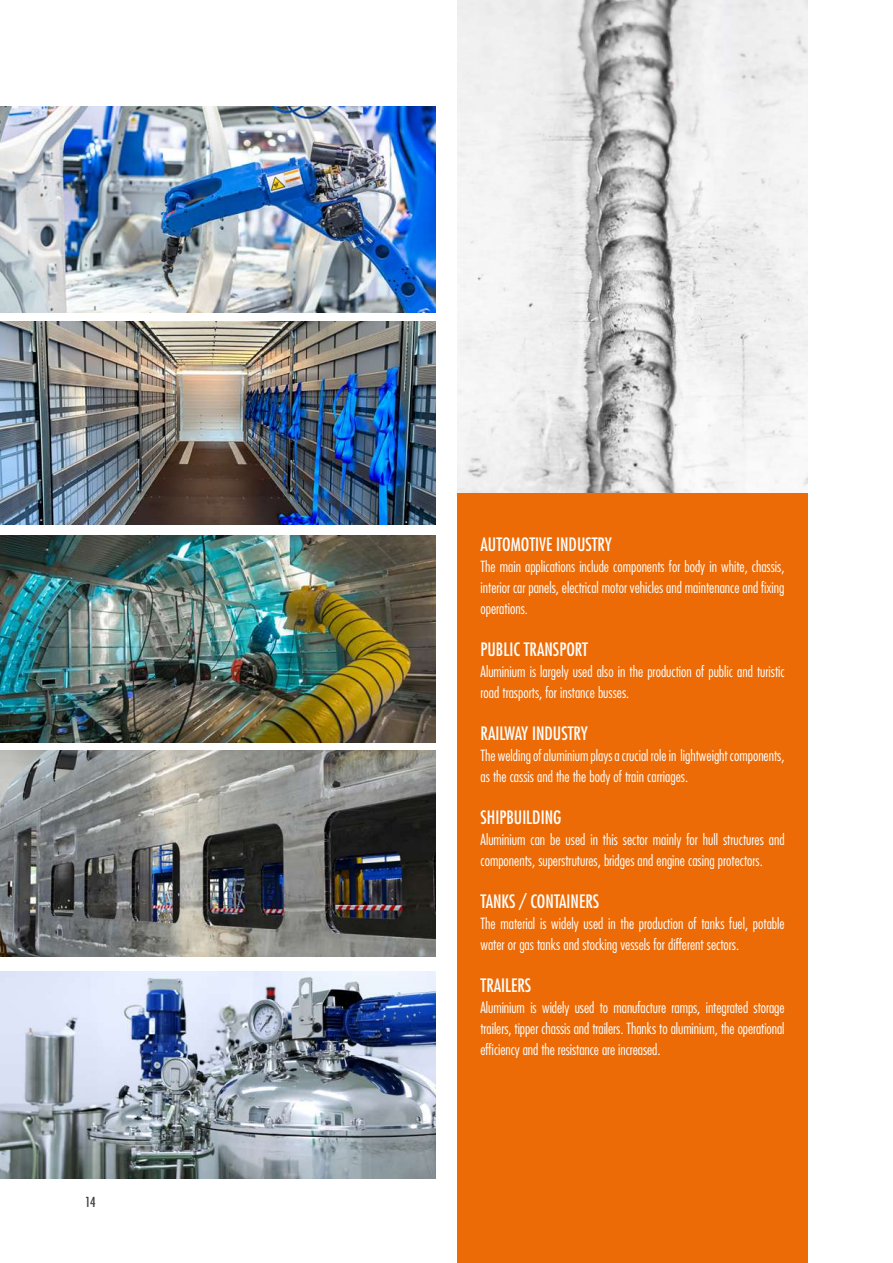
<style>
.page{position:relative;width:893px;height:1263px;background:#fff}
.page>*{position:absolute;margin:0;border:0;box-sizing:border-box;transform-origin:0 0}
.t1{font:condensed 18px "Futura Std";color:#fff}
.t2{font:300 condensed 15px/21px "Futura Std";color:#fff}
.t3{font:condensed 13.5px "Futura Std";color:#3d3c3b}
</style>
<div class="page">
<img style="left:0;top:536px;width:436px;height:206px">
<img style="left:0;top:106px;width:436px;height:207px">
<img style="left:0;top:750px;width:436px;height:207px">
<img style="left:457px;top:0;width:351px;height:493px">
<img style="left:0;top:321px;width:436px;height:204px">
<div style="left:457px;top:493px;width:351px;height:770px;background:#ed6b06"></div>
<img style="left:0;top:972px;width:436px;height:206px">
<p class="t3" style="left:85px;top:1194px;width:12px">14</p>
<p class="t1" style="left:480px;top:533px;width:133px">AUTOMOTIVE INDUSTRY</p>
<p class="t2" style="left:480px;top:555px;width:306px;text-align:justify">The main applications include components for body in white, chassis, interior car panels, electrical motor vehicles and maintenance and fixing operations.</p>
<p class="t1" style="left:480px;top:638px;width:109px">PUBLIC TRANSPORT</p>
<p class="t2" style="left:480px;top:660px;width:306px">Aluminium is largely used also in the production of public and turistic road trasports, for instance busses.</p>
<p class="t1" style="left:480px;top:722px;width:109px">RAILWAY INDUSTRY</p>
<p class="t2" style="left:480px;top:744px;width:306px">The welding of aluminium plays a crucial role in lightweight components, as the cassis and the the body of train carriages.</p>
<p class="t1" style="left:480px;top:806px;width:82px">SHIPBUILDING</p>
<p class="t2" style="left:480px;top:828px;width:306px">Aluminium can be used in this sector mainly for hull structures and components, superstrutures, bridges and engine casing protectors.</p>
<p class="t1" style="left:480px;top:890px;width:120px">TANKS / CONTAINERS</p>
<p class="t2" style="left:480px;top:912px;width:306px">The material is widely used in the production of tanks fuel, potable water or gas tanks and stocking vessels for different sectors.</p>
<p class="t1" style="left:480px;top:974px;width:52px">TRAILERS</p>
<p class="t2" style="left:480px;top:996px;width:306px;text-align:justify">Aluminium is widely used to manufacture ramps, integrated storage trailers, tipper chassis and trailers. Thanks to aluminium, the operational efficiency and the resistance are increased.</p>
</div>
